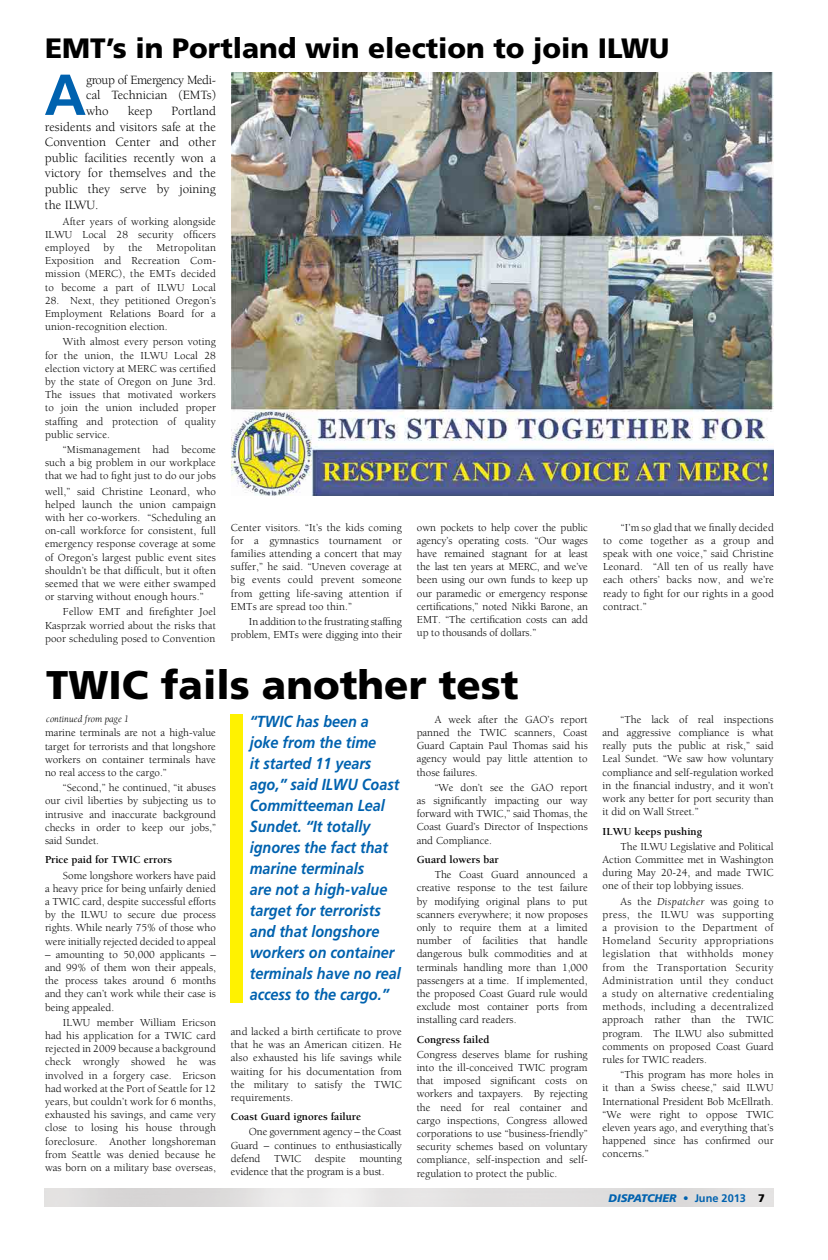
<style>
.page{position:relative;width:828px;height:1260px;background:#fff}
.page>*{position:absolute;margin:0;border:0;box-sizing:border-box;transform-origin:0 0}
.t1{font:700 57.7px "Frutiger";color:#0062af}
.t2{font:900 40px "Frutiger";color:#000}
.t3{font:900 28px "Frutiger";color:#000}
.t4{font:italic 700 16px/21px "Frutiger";color:#0062af;scale:.9 1}
.t5{font:13px/15.6px "Berkeley";color:#000;text-align:justify}
.t6{font:11px/13.2px "Berkeley";color:#000;text-align:justify}
.t7{font:700 11px "Berkeley";color:#000}
.t8{font:italic 900 11px "Frutiger";color:#0062af}
.t9{font:italic 10px "Berkeley";color:#000}
.s1{font-style:italic}
.s2{font-weight:700;font-style:normal}
.s3{font-style:normal;color:#000}
</style>
<div class="page">
<img style="left:232px;top:72px;width:542px;height:423px">
<div style="left:230px;top:715px;width:13px;height:288px;background:#fff200"></div>
<h3 class="t3" style="left:45px;top:31px;width:626px">EMT’s in Portland win election to join ILWU</h3>
<h1 class="t1" style="left:44px;top:61px;width:43px">A</h1>
<p class="t5" style="left:86px;top:72px;width:131px">group of Emergency Medi&shy;cal Technician (EMTs) who</p>
<p class="t5" style="left:45px;top:103px;width:173px;text-indent:126px">Portland residents and visitors safe at the Convention Center and other public facilities recently won a victory for themselves and the public they serve by joining the ILWU.</p>
<p class="t6" style="left:45px;top:215px;width:173px;text-indent:18px">After years of working alongside ILWU Local 28 security officers employed by the Metropolitan Exposition and Recreation Com&shy;mission (MERC), the EMTs decided to become a part of ILWU Local</p>
<p class="t6" style="left:45px;top:294px;width:173px">28. Next, they petitioned Oregon’s Employment Relations Board for a union-recognition election.</p>
<p class="t6" style="left:45px;top:336px;width:173px;text-indent:18px">With almost every person voting for the union, the ILWU Local 28 election victory at MERC was certified by the state of Oregon on June 3rd.<br>The issues that motivated workers to join the union included proper staffing and protection of quality public service.</p>
<p class="t6" style="left:45px;top:443px;width:173px;text-indent:18px">“Mismanagement had become such a big problem in our workplace that we had to fight just to do our jobs</p>
<p class="t6" style="left:45px;top:485px;width:173px">well,” said Christine Leonard, who helped launch the union campaign with her co-workers. “Scheduling an on-call workforce for consistent, full emergency response coverage at some of Oregon’s largest public event sites shouldn’t be that difficult, but it often seemed that we were either swamped or starving without enough hours.”</p>
<p class="t6" style="left:45px;top:606px;width:173px;text-indent:18px">Fellow EMT and firefighter Joel Kasprzak worried about the risks that poor scheduling posed to Convention</p>
<p class="t5" style="left:128px;top:103px;width:26px">keep</p>
<p class="t6" style="left:231px;top:521px;width:173px">Center visitors. “It’s the kids coming for a gymnastics tournament or families attending a concert that may suffer,” he said. “Uneven coverage at big events could prevent someone from getting life-saving attention if EMTs are spread too thin.”</p>
<p class="t6" style="left:231px;top:615px;width:173px;text-align:right">In addition to the frustrating staffing problem, EMTs were digging into their</p>
<p class="t6" style="left:417px;top:521px;width:173px">own pockets to help cover the public agency’s operating costs. “Our wages have remained stagnant for at least the last ten years at MERC, and we’ve been using our own funds to keep up our paramedic or emergency response certifications,” noted Nikki Barone, an EMT. “The certification costs can add up to thousands of dollars.”</p>
<p class="t6" style="left:603px;top:521px;width:173px;text-indent:18px">“I’m so glad that we finally decided to come together as a group and speak with one voice,” said Christine Leonard. “All ten of us really have each others’ backs now, and we’re ready to fight for our rights in a good contract.”</p>
<h2 class="t2" style="left:46px;top:661px;width:474px">TWIC fails another test</h2>
<p class="t9" style="left:46px;top:714px;width:84px">continued from page 1</p>
<p class="t6" style="left:603px;top:713px;width:173px;text-indent:18px">“The lack of real inspections and aggressive compliance is what really puts the public at risk,” said Leal Sundet. “We saw how voluntary compliance and self-regulation worked in the financial industry, and it won’t work any better for port security than it did on Wall Street.”</p>
<p class="t7" style="left:603px;top:825px;width:101px">ILWU keeps pushing</p>
<p class="t6" style="left:603px;top:840px;width:173px;text-indent:18px">The ILWU Legislative and Political Action Committee met in Washington during May 20-24, and made TWIC one of their top lobbying issues.</p>
<p class="t6" style="left:603px;top:895px;width:173px;text-indent:18px">As the <span class="s1">Dispatcher</span> was going to press, the ILWU was supporting a provision to the Department of Homeland Security appropriations legislation that withholds money from the Transportation Security Administration until they conduct a study on alternative credentialing methods, including a decentralized approach rather than the TWIC program. The ILWU also submitted comments on proposed Coast Guard rules for TWIC readers.</p>
<p class="t6" style="left:603px;top:1068px;width:173px;text-indent:18px">“This program has more holes in it than a Swiss cheese,” said ILWU International President Bob McEllrath. “We were right to oppose TWIC eleven years ago, and everything that’s happened since has confirmed our concerns.”</p>
<p class="t6" style="left:417px;top:713px;width:173px;text-indent:18px">A week after the GAO’s report panned the TWIC scanners, Coast Guard Captain Paul Thomas said his agency would pay little attention to those failures.</p>
<p class="t6" style="left:417px;top:781px;width:173px;text-indent:18px">“We don’t see the GAO report as significantly impacting our way forward with TWIC,” said Thomas, the Coast Guard’s Director of Inspections and Compliance.</p>
<p class="t7" style="left:417px;top:854px;width:84px">Guard lowers bar</p>
<p class="t6" style="left:417px;top:868px;width:173px;text-indent:18px">The Coast Guard announced a creative response to the test failure by modifying original plans to put scanners everywhere; it now proposes only to require them at a limited number of facilities that handle dangerous bulk commodities and at terminals handling more than 1,000 passengers at a time. If implemented, the proposed Coast Guard rule would exclude most container ports from installing card readers.</p>
<p class="t7" style="left:417px;top:1033px;width:74px">Congress failed</p>
<p class="t6" style="left:417px;top:1048px;width:173px">Congress deserves blame for rushing into the ill-conceived TWIC program that imposed significant costs on workers and taxpayers. By rejecting the need for real container and cargo inspections, Congress allowed corporations to use “business-friendly” security schemes based on voluntary compliance, self-inspection and self&shy;regulation to protect the public.</p>
<p class="t4" style="left:250px;top:711px;width:170px">“TWIC has been a joke from the time<br>it started 11 years ago,” said ILWU Coast<br>Committeeman Leal<br>Sundet. “It totally ignores the fact that marine terminals<br>are not a high-value target for terrorists and that longshore workers on container terminals have no real access to the cargo.”</p>
<p class="t6" style="left:45px;top:727px;width:173px">marine terminals are not a high-value target for terrorists and that longshore workers on container terminals have no real access to the cargo.”</p>
<p class="t6" style="left:45px;top:781px;width:173px;text-indent:18px">“Second,” he continued, “it abuses our civil liberties by subjecting us to intrusive and inaccurate background checks in order to keep our jobs,” said Sundet.</p>
<p class="t7" style="left:45px;top:854px;width:129px">Price paid for TWIC errors</p>
<p class="t6" style="left:45px;top:869px;width:173px;text-indent:18px">Some longshore workers have paid a heavy price for being unfairly denied a TWIC card, despite successful efforts by the ILWU to secure due process rights. While nearly 75% of those who were initially rejected decided to appeal</p>
<p class="t6" style="left:45px;top:948px;width:173px">– amounting to 50,000 applicants – and 99% of them won their appeals, the process takes around 6 months and they can’t work while their case is being appealed.</p>
<p class="t6" style="left:45px;top:1016px;width:173px;text-indent:18px">ILWU member William Ericson had his application for a TWIC card rejected in 2009 because a background check wrongly showed he was involved in a forgery case. Ericson had worked at the Port of Seattle for 12 years, but couldn’t work for 6 months, exhausted his savings, and came very close to losing his house through foreclosure. Another longshoreman from Seattle was denied because he was born on a military base overseas,</p>
<p class="t6" style="left:231px;top:1025px;width:173px">and lacked a birth certificate to prove that he was an American citizen. He also exhausted his life savings while waiting for his documentation from the military to satisfy the TWIC requirements.</p>
<p class="t7" style="left:231px;top:1111px;width:132px">Coast Guard ignores failure</p>
<p class="t6" style="left:231px;top:1126px;width:173px;text-indent:18px">One government agency – the Coast Guard – continues to enthusiastically defend</p>
<p class="t6" style="left:274px;top:1152px;width:28px">TWIC</p>
<p class="t6" style="left:315px;top:1152px;width:32px">despite</p>
<p class="t6" style="left:231px;top:1152px;width:173px;text-indent:129px">mounting evidence that the program is a bust.</p>
<p class="t8" style="left:609px;top:1192px;width:158px">DISPATCHER <span class="s2">• June 2013</span> <span class="s3">7</span></p>
</div>
